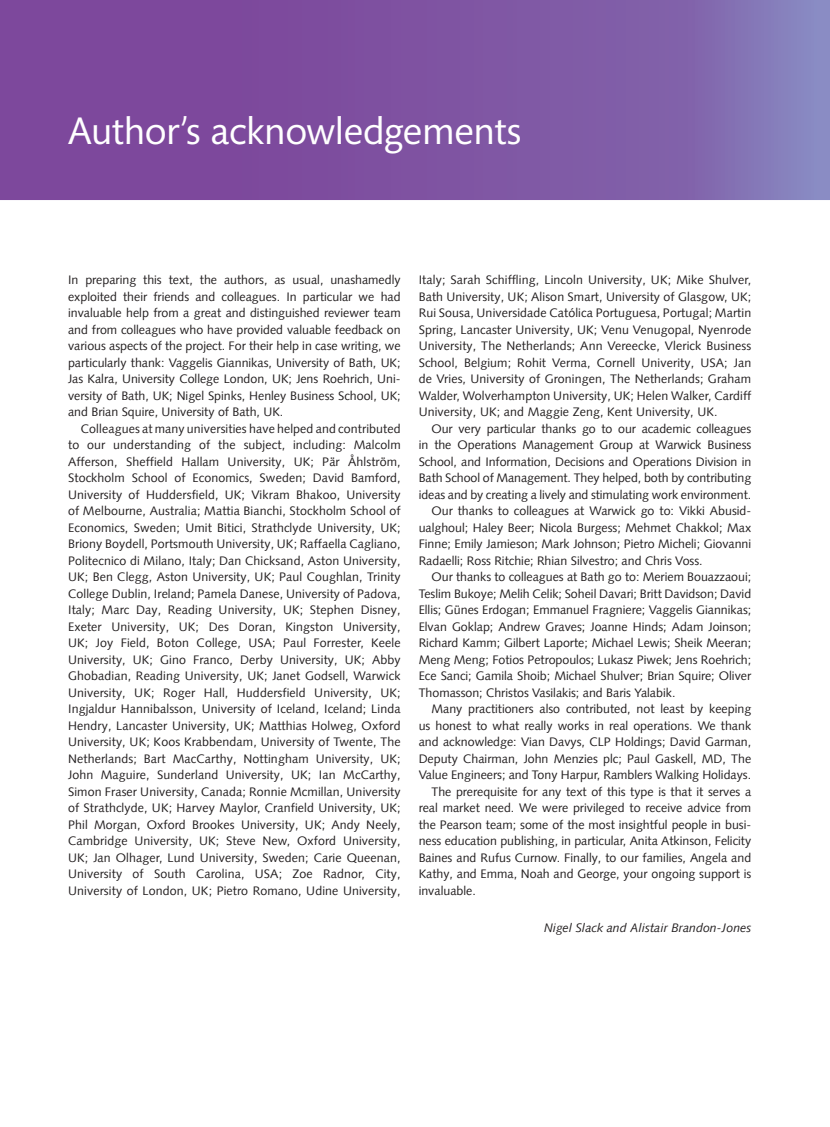
<style>
.page{position:relative;width:830px;height:1127px;background:#fff}
.page>*{position:absolute;margin:0;border:0;box-sizing:border-box;transform-origin:0 0}
.t1{font:39px "Mundo Sans Pro";letter-spacing:-.01em;color:#fff}
.t2{font:12.3px/16.5px "Syntax Com";color:#231f20;text-align:justify}
.t3{font:italic 12.3px "Syntax Com";color:#231f20}
</style>
<div class="page">
<svg style="left:0;top:0;width:829px;height:200px;background:#7f57a4"></svg>
<h1 class="t1" style="left:68px;top:109px;width:454px">Author’s acknowledgements</h1>
<p class="t2" style="left:68px;top:272px;width:334px">In preparing this text, the authors, as usual, unashamedly exploited their friends and colleagues. In particular we had invaluable help from a great and distinguished reviewer team and from colleagues who have provided valuable feedback on various aspects of the project. For their help in case writing, we particularly thank: Vaggelis Giannikas, University of Bath, UK; Jas Kalra, University College London, UK; Jens Roehrich, Uni&shy;versity of Bath, UK; Nigel Spinks, Henley Business School, UK; and Brian Squire, University of Bath, UK.</p>
<p class="t2" style="left:68px;top:420px;width:334px;text-indent:13px">Colleagues at many universities have helped and contributed to our understanding of the subject, including: Malcolm Afferson, Sheffield Hallam University, UK; Pär Åhlström, Stockholm School of Economics, Sweden; David Bamford, University of Huddersfield, UK; Vikram Bhakoo, University of Melbourne, Australia; Mattia Bianchi, Stockholm School of Economics, Sweden; Umit Bitici, Strathclyde University, UK; Briony Boydell, Portsmouth University, UK; Raffaella Cagliano, Politecnico di Milano, Italy; Dan Chicksand, Aston University, UK; Ben Clegg, Aston University, UK; Paul Coughlan, Trinity College Dublin, Ireland; Pamela Danese, University of Padova, Italy; Marc Day, Reading University, UK; Stephen Disney, Exeter University, UK; Des Doran, Kingston University, UK; Joy Field, Boton College, USA; Paul Forrester, Keele University, UK; Gino Franco, Derby University, UK; Abby Ghobadian, Reading University, UK; Janet Godsell, Warwick University, UK; Roger Hall, Huddersfield University, UK; Ingjaldur Hannibalsson, University of Iceland, Iceland; Linda Hendry, Lancaster University, UK; Matthias Holweg, Oxford University, UK; Koos Krabbendam, University of Twente, The Netherlands; Bart MacCarthy, Nottingham University, UK; John Maguire, Sunderland University, UK; Ian McCarthy, Simon Fraser University, Canada; Ronnie Mcmillan, University of Strathclyde, UK; Harvey Maylor, Cranfield University, UK; Phil Morgan, Oxford Brookes University, UK; Andy Neely, Cambridge University, UK; Steve New, Oxford University, UK; Jan Olhager, Lund University, Sweden; Carie Queenan, University of South Carolina, USA; Zoe Radnor, City, University of London, UK; Pietro Romano, Udine University,</p>
<p class="t2" style="left:418px;top:272px;width:334px">Italy; Sarah Schiffling, Lincoln University, UK; Mike Shulver, Bath University, UK; Alison Smart, University of Glasgow, UK; Rui Sousa, Universidade Católica Portuguesa, Portugal; Martin Spring, Lancaster University, UK; Venu Venugopal, Nyenrode University, The Netherlands; Ann Vereecke, Vlerick Business School, Belgium; Rohit Verma, Cornell Univerity, USA; Jan de Vries, University of Groningen, The Netherlands; Graham Walder, Wolverhampton University, UK; Helen Walker, Cardiff University, UK; and Maggie Zeng, Kent University, UK.</p>
<p class="t2" style="left:431px;top:420px;width:321px">Our very particular thanks go to our academic colleagues</p>
<p class="t2" style="left:418px;top:436px;width:334px">in the Operations Management Group at Warwick Business</p>
<p class="t2" style="left:418px;top:453px;width:334px">School, and Information, Decisions and Operations Division in</p>
<p class="t2" style="left:418px;top:469px;width:334px">Bath School of Management. They helped, both by contributing</p>
<p class="t2" style="left:418px;top:486px;width:334px">ideas and by creating a lively and stimulating work environment.</p>
<p class="t2" style="left:431px;top:502px;width:321px">Our thanks to colleagues at Warwick go to: Vikki Abusid-</p>
<p class="t2" style="left:418px;top:519px;width:334px">ualghoul; Haley Beer; Nicola Burgess; Mehmet Chakkol; Max</p>
<p class="t2" style="left:418px;top:535px;width:334px">Finne; Emily Jamieson; Mark Johnson; Pietro Micheli; Giovanni</p>
<p class="t2" style="left:418px;top:552px;width:285px">Radaelli; Ross Ritchie; Rhian Silvestro; and Chris Voss.</p>
<p class="t2" style="left:431px;top:568px;width:321px">Our thanks to colleagues at Bath go to: Meriem Bouazzaoui;</p>
<p class="t2" style="left:418px;top:585px;width:334px">Teslim Bukoye; Melih Celik; Soheil Davari; Britt Davidson; David</p>
<p class="t2" style="left:418px;top:601px;width:334px">Ellis; Günes Erdogan; Emmanuel Fragniere; Vaggelis Giannikas;</p>
<p class="t2" style="left:418px;top:618px;width:334px">Elvan Goklap; Andrew Graves; Joanne Hinds; Adam Joinson;</p>
<p class="t2" style="left:418px;top:634px;width:334px">Richard Kamm; Gilbert Laporte; Michael Lewis; Sheik Meeran;</p>
<p class="t2" style="left:418px;top:651px;width:334px">Meng Meng; Fotios Petropoulos; Lukasz Piwek; Jens Roehrich;</p>
<p class="t2" style="left:418px;top:667px;width:334px">Ece Sanci; Gamila Shoib; Michael Shulver; Brian Squire; Oliver</p>
<p class="t2" style="left:418px;top:684px;width:258px">Thomasson; Christos Vasilakis; and Baris Yalabik.</p>
<p class="t2" style="left:431px;top:700px;width:321px">Many practitioners also contributed, not least by keeping</p>
<p class="t2" style="left:418px;top:717px;width:334px">us honest to what really works in real operations. We thank</p>
<p class="t2" style="left:418px;top:733px;width:334px">and acknowledge: Vian Davys, CLP Holdings; David Garman,</p>
<p class="t2" style="left:418px;top:750px;width:334px">Deputy Chairman, John Menzies plc; Paul Gaskell, MD, The</p>
<p class="t2" style="left:418px;top:766px;width:334px">Value Engineers; and Tony Harpur, Ramblers Walking Holidays.</p>
<p class="t2" style="left:431px;top:783px;width:321px">The prerequisite for any text of this type is that it serves a</p>
<p class="t2" style="left:418px;top:799px;width:334px">real market need. We were privileged to receive advice from</p>
<p class="t2" style="left:418px;top:816px;width:334px">the Pearson team; some of the most insightful people in busi-</p>
<p class="t2" style="left:418px;top:832px;width:334px">ness education publishing, in particular, Anita Atkinson, Felicity</p>
<p class="t2" style="left:418px;top:849px;width:334px">Baines and Rufus Curnow. Finally, to our families, Angela and</p>
<p class="t2" style="left:418px;top:865px;width:334px">Kathy, and Emma, Noah and George, your ongoing support is</p>
<p class="t2" style="left:418px;top:882px;width:59px">invaluable.</p>
<p class="t3" style="left:543px;top:921px;width:208px">Nigel Slack and Alistair Brandon-Jones</p>
</div>
